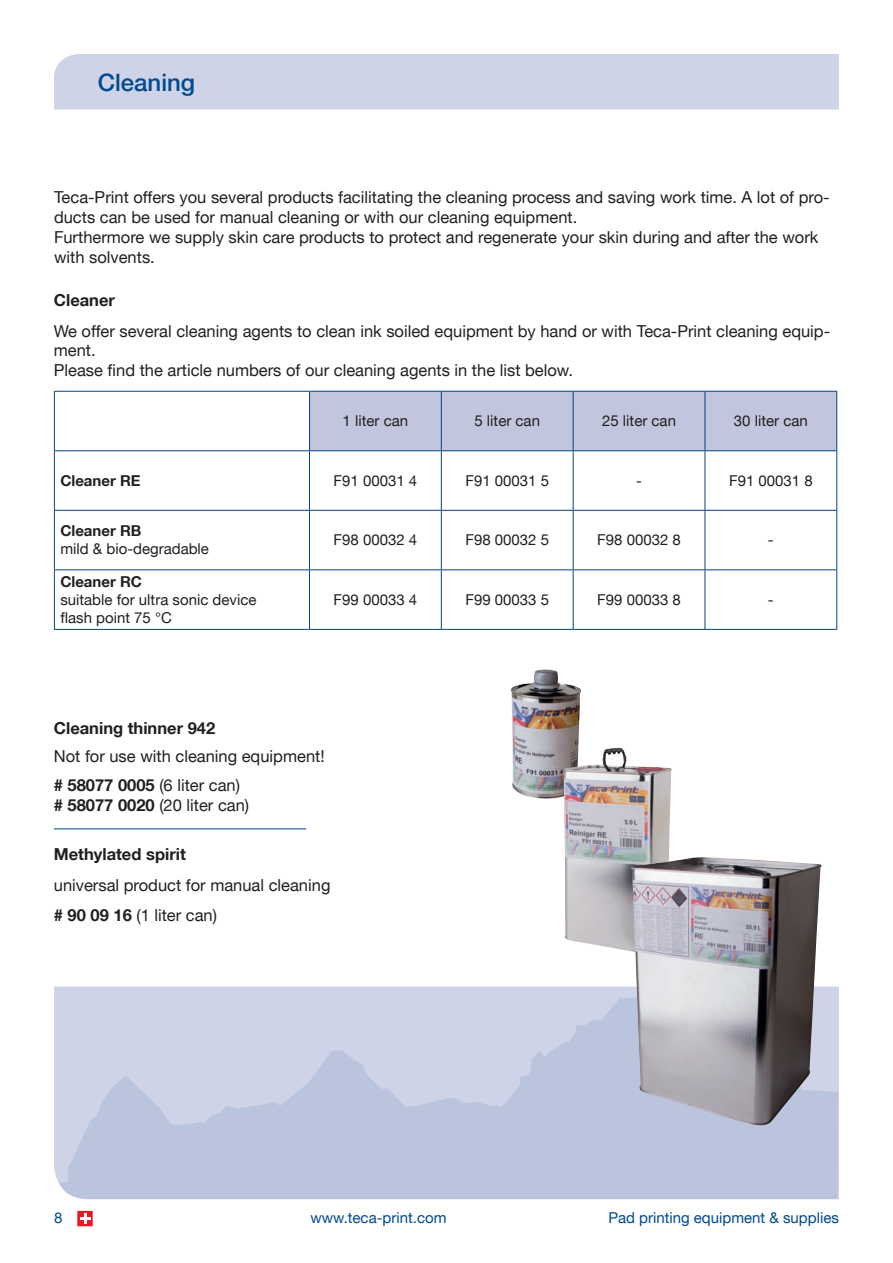
<style>
.page{position:relative;width:893px;height:1263px;background:#fff}
.page>*{position:absolute;margin:0;border:0;box-sizing:border-box;transform-origin:0 0}
.t1{font:500 24px "Helvetica Neue";color:#014990}
.t2{font:16.5px/19.8px "Helvetica Neue";color:#231f20}
.t3{font:700 16.5px "Helvetica Neue";color:#231f20}
.t4{font:15px/18px "Helvetica Neue";color:#231f20}
.t5{font:15px "Helvetica Neue";color:#014990}
.t6{font:700 15px "Helvetica Neue";color:#231f20}
.s1{font-weight:700}
</style>
<div class="page">
<div style="left:54px;top:54px;width:785px;height:55px;background:#ced3e7"></div>
<svg style="left:59px;top:988px;width:779px;height:211px;background:#c2cae1"></svg>
<div style="left:77px;top:1211px;width:16px;height:15px;border:2px solid #e21926"></div>
<svg style="left:80px;top:1213px;width:10px;height:11px"></svg>
<hr style="left:54px;top:828px;width:252px;height:1px;background:#014990">
<img style="left:510px;top:669px;width:71px;height:130px">
<img style="left:562px;top:747px;width:110px;height:204px">
<img style="left:631px;top:857px;width:192px;height:271px">
<div style="left:310px;top:392px;width:526px;height:58px;background:#c1c5dd"></div>
<hr style="left:54px;top:391px;width:255px;height:1px;background:#054286">
<hr style="left:54px;top:392px;width:1px;height:58px;background:#054286">
<hr style="left:309px;top:391px;width:132px;height:1px;background:#054286">
<hr style="left:309px;top:392px;width:1px;height:58px;background:#054286">
<hr style="left:441px;top:391px;width:132px;height:1px;background:#054286">
<hr style="left:441px;top:392px;width:1px;height:58px;background:#054286">
<hr style="left:573px;top:391px;width:132px;height:1px;background:#054286">
<hr style="left:573px;top:392px;width:1px;height:58px;background:#054286">
<hr style="left:705px;top:391px;width:132px;height:1px;background:#054286">
<hr style="left:705px;top:392px;width:1px;height:58px;background:#054286">
<hr style="left:836px;top:392px;width:1px;height:58px;background:#054286">
<hr style="left:54px;top:450px;width:255px;height:1px;background:#054286">
<hr style="left:54px;top:451px;width:1px;height:59px;background:#054286">
<hr style="left:309px;top:450px;width:132px;height:1px;background:#054286">
<hr style="left:309px;top:451px;width:1px;height:59px;background:#054286">
<hr style="left:441px;top:450px;width:132px;height:1px;background:#054286">
<hr style="left:441px;top:451px;width:1px;height:59px;background:#054286">
<hr style="left:573px;top:450px;width:132px;height:1px;background:#054286">
<hr style="left:573px;top:451px;width:1px;height:59px;background:#054286">
<hr style="left:705px;top:450px;width:132px;height:1px;background:#054286">
<hr style="left:705px;top:451px;width:1px;height:59px;background:#054286">
<hr style="left:836px;top:451px;width:1px;height:59px;background:#054286">
<hr style="left:54px;top:510px;width:255px;height:1px;background:#054286">
<hr style="left:54px;top:511px;width:1px;height:58px;background:#054286">
<hr style="left:309px;top:510px;width:132px;height:1px;background:#054286">
<hr style="left:309px;top:511px;width:1px;height:58px;background:#054286">
<hr style="left:441px;top:510px;width:132px;height:1px;background:#054286">
<hr style="left:441px;top:511px;width:1px;height:58px;background:#054286">
<hr style="left:573px;top:510px;width:132px;height:1px;background:#054286">
<hr style="left:573px;top:511px;width:1px;height:58px;background:#054286">
<hr style="left:705px;top:510px;width:132px;height:1px;background:#054286">
<hr style="left:705px;top:511px;width:1px;height:58px;background:#054286">
<hr style="left:836px;top:511px;width:1px;height:58px;background:#054286">
<hr style="left:54px;top:569px;width:255px;height:1px;background:#054286">
<hr style="left:54px;top:570px;width:1px;height:59px;background:#054286">
<hr style="left:309px;top:569px;width:132px;height:1px;background:#054286">
<hr style="left:309px;top:570px;width:1px;height:59px;background:#054286">
<hr style="left:441px;top:569px;width:132px;height:1px;background:#054286">
<hr style="left:441px;top:570px;width:1px;height:59px;background:#054286">
<hr style="left:573px;top:569px;width:132px;height:1px;background:#054286">
<hr style="left:573px;top:570px;width:1px;height:59px;background:#054286">
<hr style="left:705px;top:569px;width:132px;height:1px;background:#054286">
<hr style="left:705px;top:570px;width:1px;height:59px;background:#054286">
<hr style="left:836px;top:570px;width:1px;height:59px;background:#054286">
<hr style="left:54px;top:629px;width:255px;height:1px;background:#054286">
<hr style="left:309px;top:629px;width:132px;height:1px;background:#054286">
<hr style="left:441px;top:629px;width:132px;height:1px;background:#054286">
<hr style="left:573px;top:629px;width:132px;height:1px;background:#054286">
<hr style="left:705px;top:629px;width:132px;height:1px;background:#054286">
<h1 class="t1" style="left:98px;top:68px;width:99px">Cleaning</h1>
<h1 class="t1" style="left:96px;top:68px;width:63px">Inhalt</h1>
<p class="t2" style="left:54px;top:187px;width:777px">Teca-Print offers you several products facilitating the cleaning process and saving work time. A lot of pro&shy;ducts can be used for manual cleaning or with our cleaning equipment.<br>Furthermore we supply skin care products to protect and regenerate your skin during and after the work with solvents.</p>
<p class="t3" style="left:54px;top:290px;width:63px">Cleaner</p>
<p class="t2" style="left:54px;top:320px;width:778px">We offer several cleaning agents to clean ink soiled equipment by hand or with Teca-Print cleaning equip&shy;ment.<br>Please find the article numbers of our cleaning agents in the list below.</p>
<p class="t4" style="left:343px;top:412px;width:67px">1 liter can</p>
<p class="t4" style="left:474px;top:412px;width:67px">5 liter can</p>
<p class="t4" style="left:602px;top:412px;width:75px">25 liter can</p>
<p class="t4" style="left:734px;top:412px;width:75px">30 liter can</p>
<p class="t6" style="left:60px;top:471px;width:82px">Cleaner RE</p>
<p class="t4" style="left:334px;top:471px;width:85px">F91 00031 4</p>
<p class="t4" style="left:465px;top:471px;width:85px">F91 00031 5</p>
<p class="t4" style="left:636px;top:471px;width:7px">-</p>
<p class="t4" style="left:729px;top:471px;width:85px">F91 00031 8</p>
<p class="t6" style="left:60px;top:522px;width:83px">Cleaner RB</p>
<p class="t4" style="left:60px;top:540px;width:150px">mild &amp; bio-degradable</p>
<p class="t4" style="left:334px;top:531px;width:85px">F98 00032 4</p>
<p class="t4" style="left:465px;top:531px;width:85px">F98 00032 5</p>
<p class="t4" style="left:597px;top:531px;width:85px">F98 00032 8</p>
<p class="t4" style="left:768px;top:531px;width:7px">-</p>
<p class="t6" style="left:60px;top:572px;width:83px">Cleaner RC</p>
<p class="t4" style="left:60px;top:590px;width:198px">suitable for ultra sonic device flash point 75 °C</p>
<p class="t4" style="left:334px;top:590px;width:85px">F99 00033 4</p>
<p class="t4" style="left:465px;top:590px;width:85px">F99 00033 5</p>
<p class="t4" style="left:597px;top:590px;width:85px">F99 00033 8</p>
<p class="t4" style="left:768px;top:590px;width:7px">-</p>
<p class="t3" style="left:54px;top:717px;width:163px">Cleaning thinner 942</p>
<p class="t2" style="left:54px;top:742px;width:272px;line-height:28.8px">Not for use with cleaning equipment! <span class="s1"># 58077 0005</span> (6 liter can)</p>
<p class="t2" style="left:54px;top:795px;width:197px"><span class="s1"># 58077 0020</span> (20 liter can)</p>
<p class="t3" style="left:54px;top:844px;width:133px">Methylated spirit</p>
<p class="t2" style="left:54px;top:869px;width:278px;line-height:30.6px">universal product for manual cleaning <span class="s1"># 90 09 16</span> (1 liter can)</p>
<p class="t5" style="left:54px;top:1208px;width:10px">8</p>
<p class="t5" style="left:310px;top:1208px;width:138px">www.teca-print.com</p>
<p class="t5" style="left:608px;top:1208px;width:232px">Pad printing equipment &amp; supplies</p>
</div>
